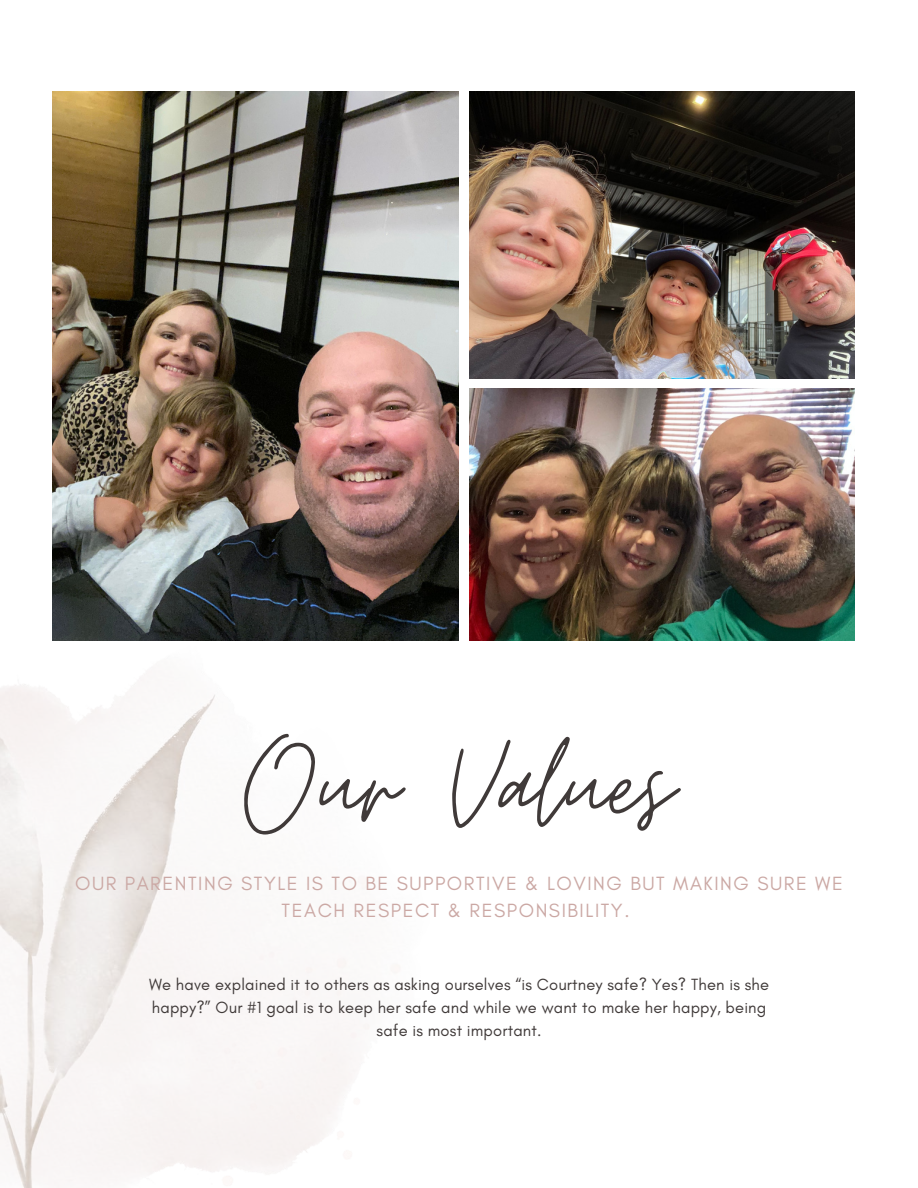
<style>
.page{position:relative;width:918px;height:1188px;background:#fff}
.page>*{position:absolute;margin:0;border:0;box-sizing:border-box;transform-origin:0 0}
.t1{font:141px "Moon Time";color:#403a39}
.t2{font:19.5px/27px "Glacial Indifference";letter-spacing:.08em;color:#cba8a4;text-align:center}
.t3{font:16.5px/23px "Glacial Indifference";letter-spacing:.01em;color:#403a39;text-align:center}
</style>
<div class="page">
<img style="left:0;top:594px;width:481px;height:594px">
<img style="left:469px;top:388px;width:386px;height:252px">
<img style="left:469px;top:92px;width:386px;height:287px">
<img style="left:53px;top:92px;width:406px;height:549px">
<h1 class="t1" style="left:244px;top:700px;width:431px">Our Values</h1>
<p class="t2" style="left:75px;top:870px;width:769px">OUR PARENTING STYLE IS TO BE SUPPORTIVE &amp; LOVING BUT MAKING SURE WE<br>TEACH RESPECT &amp; RESPONSIBILITY.</p>
<p class="t3" style="left:149px;top:973px;width:622px">We have explained it to others as asking ourselves “is Courtney safe? Yes? Then is she happy?” Our #1 goal is to keep her safe and while we want to make her happy, being safe is most important.</p>
</div>
